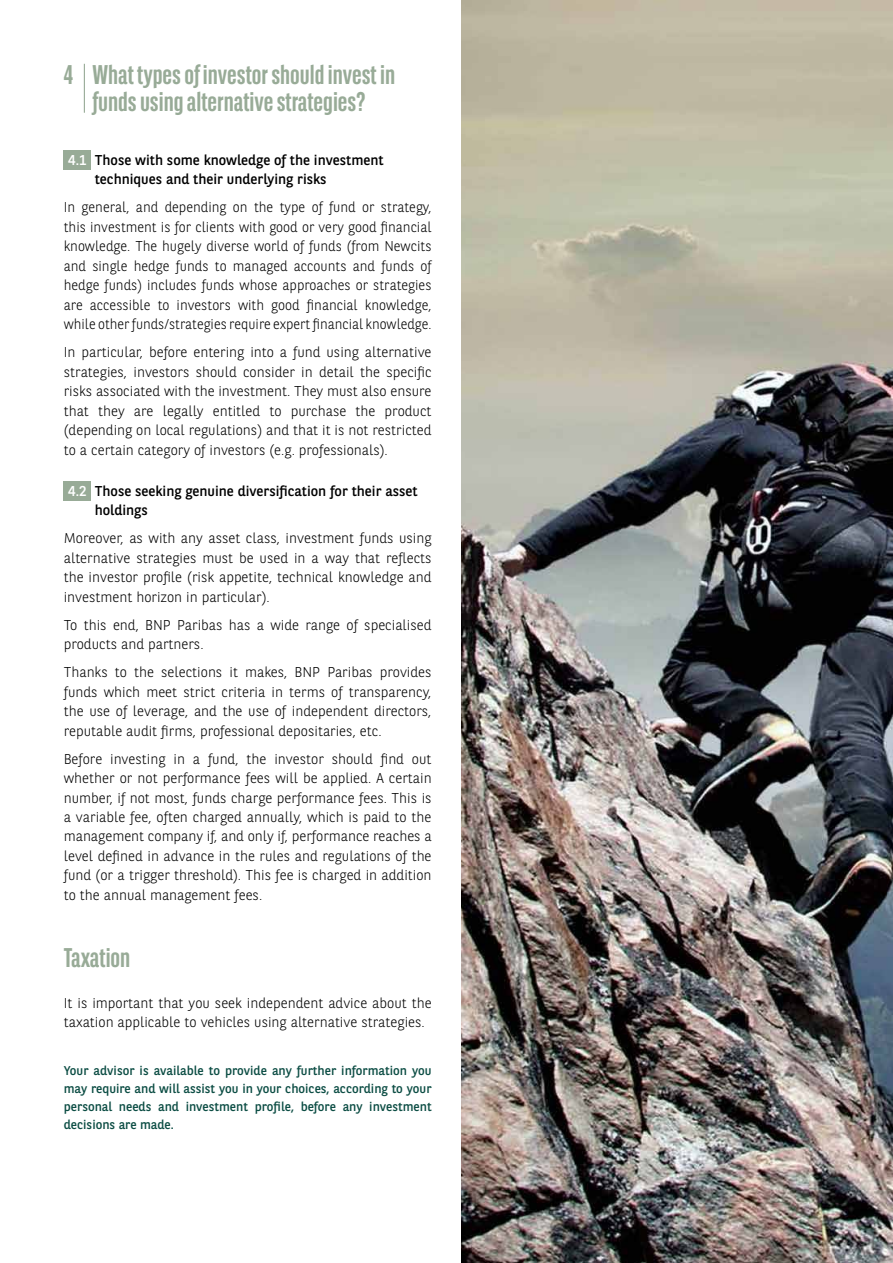
<style>
.page{position:relative;width:893px;height:1263px;background:#fff}
.page>*{position:absolute;margin:0;border:0;box-sizing:border-box;transform-origin:0 0}
.t1{font:700 27px/27px "BNPP Sans Condensed";color:#98ab97;text-align:center}
.t2{font:300 14.25px/19.5px "BNPP Sans";color:#000;text-align:justify}
.t3{font:14.25px/19.5px "BNPP Sans";color:#000}
.t4{font:12.75px/18px "BNPP Sans";color:#0c4d44;text-align:justify}
.s1{color:#fff}
</style>
<div class="page">
<hr style="left:84px;top:64px;width:1px;height:49px;background:#98ab97">
<div style="left:64px;top:150px;width:27px;height:20px;background:#98ab97"></div>
<div style="left:64px;top:481px;width:27px;height:20px;background:#98ab97"></div>
<img style="left:461px;top:0;width:432px;height:1263px">
<h1 class="t1" style="left:64px;top:61px;width:333px">4 What types of investor should invest in funds using alternative strategies?</h1>
<p class="t3" style="left:95px;top:149px;width:290px;text-indent:-27px"><span class="s1">4.1</span> Those with some knowledge of the investment techniques and their underlying risks</p>
<p class="t2" style="left:64px;top:197px;width:369px">In general, and depending on the type of fund or strategy, this investment is for clients with good or very good financial knowledge. The hugely diverse world of funds (from Newcits and single hedge funds to managed accounts and funds of hedge funds) includes funds whose approaches or strategies are accessible to investors with good financial knowledge, while other funds/strategies require expert financial knowledge.</p>
<p class="t2" style="left:64px;top:342px;width:369px">In particular, before entering into a fund using alternative strategies, investors should consider in detail the specific risks associated with the investment. They must also ensure that they are legally entitled to purchase the product (depending on local regulations) and that it is not restricted to a certain category of investors (e.g. professionals).</p>
<p class="t3" style="left:95px;top:480px;width:324px;text-indent:-27px"><span class="s1">4.2</span> Those seeking genuine diversification for their asset holdings</p>
<p class="t2" style="left:64px;top:528px;width:369px">Moreover, as with any asset class, investment funds using alternative strategies must be used in a way that reflects the investor profile (risk appetite, technical knowledge and investment horizon in particular).</p>
<p class="t2" style="left:64px;top:614px;width:369px">To this end, BNP Paribas has a wide range of specialised products and partners.</p>
<p class="t2" style="left:64px;top:662px;width:369px">Thanks to the selections it makes, BNP Paribas provides funds which meet strict criteria in terms of transparency, the use of leverage, and the use of independent directors, reputable audit firms, professional depositaries, etc.</p>
<p class="t2" style="left:64px;top:748px;width:369px">Before investing in a fund, the investor should find out whether or not performance fees will be applied. A certain number, if not most, funds charge performance fees. This is a variable fee, often charged annually, which is paid to the management company if, and only if, performance reaches a level defined in advance in the rules and regulations of the fund (or a trigger threshold). This fee is charged in addition to the annual management fees.</p>
<h1 class="t1" style="left:64px;top:944px;width:68px">Taxation</h1>
<p class="t2" style="left:64px;top:992px;width:369px">It is important that you seek independent advice about the taxation applicable to vehicles using alternative strategies.</p>
<p class="t4" style="left:64px;top:1061px;width:369px">Your advisor is available to provide any further information you may require and will assist you in your choices, according to your personal needs and investment profile, before any investment decisions are made.</p>
</div>
